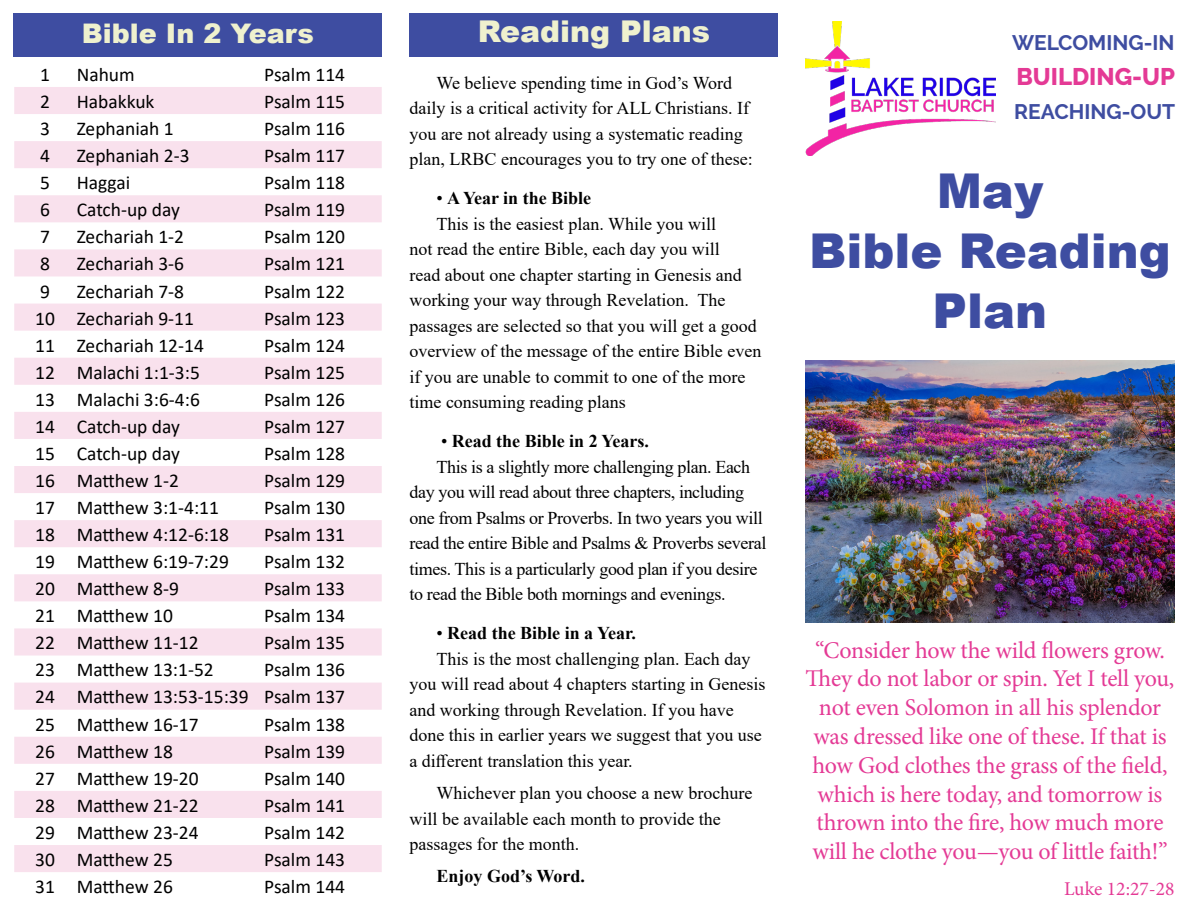
<style>
.page{position:relative;width:1188px;height:918px;background:#fff}
.page>*{position:absolute;margin:0;border:0;box-sizing:border-box;transform-origin:0 0}
.t1{font:900 48px/60px "Arial";color:#3e4da1;text-align:center}
.t2{font:900 30px "Arial";color:#eff1ce}
.t3{font:900 27px "Arial";color:#eff1ce}
.t4{font:24px/28.8px "Minion Pro";letter-spacing:-.015em;color:#e43a95;text-align:center}
.t5{font:800 24px "Raleway";color:#e43a95}
.t6{font:700 21px "Raleway";color:#3e4da1}
.t7{font:19.5px/27px "Calibri";color:#000;text-align:justify}
.t8{font:19.5px "Minion Pro";color:#e43a95}
.t9{font:18px/25.5px "Times New Roman";color:#000;text-align:center}
.t10{font:18px "Times New Roman";letter-spacing:-.02em;color:#000}
.t11{font:700 18px "Times New Roman";color:#000}
.s1{font-weight:400}
</style>
<div class="page">
<div style="left:410px;top:14px;width:368px;height:43px;background:#3e4da1"></div>
<div style="left:14px;top:14px;width:368px;height:43px;background:#3e4da1"></div>
<img style="left:806px;top:21px;width:189px;height:135px">
<img style="left:806px;top:360px;width:368px;height:263px">
<svg style="left:14px;top:87px;width:368px;height:785px;fill:#fae8f1"></svg>
<h3 class="t3" style="left:82px;top:13px;width:234px">Bible In 2 Years</h3>
<p class="t7" style="left:40px;top:61px;width:11px">1</p>
<p class="t7" style="left:77px;top:61px;width:59px">Nahum</p>
<p class="t7" style="left:264px;top:61px;width:82px">Psalm 114</p>
<p class="t7" style="left:40px;top:88px;width:11px">2</p>
<p class="t7" style="left:77px;top:88px;width:79px">Habakkuk</p>
<p class="t7" style="left:264px;top:88px;width:82px">Psalm 115</p>
<p class="t7" style="left:40px;top:115px;width:11px">3</p>
<p class="t7" style="left:77px;top:115px;width:98px">Zephaniah 1</p>
<p class="t7" style="left:264px;top:115px;width:82px">Psalm 116</p>
<p class="t7" style="left:40px;top:142px;width:11px">4</p>
<p class="t7" style="left:77px;top:142px;width:114px">Zephaniah 2-3</p>
<p class="t7" style="left:264px;top:142px;width:82px">Psalm 117</p>
<p class="t7" style="left:40px;top:169px;width:11px">5</p>
<p class="t7" style="left:77px;top:169px;width:55px">Haggai</p>
<p class="t7" style="left:264px;top:169px;width:82px">Psalm 118</p>
<p class="t7" style="left:40px;top:196px;width:11px">6</p>
<p class="t7" style="left:77px;top:196px;width:105px">Catch-up day</p>
<p class="t7" style="left:264px;top:196px;width:82px">Psalm 119</p>
<p class="t7" style="left:40px;top:223px;width:11px">7</p>
<p class="t7" style="left:77px;top:223px;width:109px">Zechariah 1-2</p>
<p class="t7" style="left:264px;top:223px;width:82px">Psalm 120</p>
<p class="t7" style="left:40px;top:250px;width:11px">8</p>
<p class="t7" style="left:77px;top:250px;width:109px">Zechariah 3-6</p>
<p class="t7" style="left:264px;top:250px;width:82px">Psalm 121</p>
<p class="t7" style="left:40px;top:277px;width:11px">9</p>
<p class="t7" style="left:77px;top:277px;width:109px">Zechariah 7-8</p>
<p class="t7" style="left:264px;top:277px;width:82px">Psalm 122</p>
<p class="t7" style="left:35px;top:304px;width:160px">10 Zechariah 9-11</p>
<p class="t7" style="left:264px;top:304px;width:82px">Psalm 123</p>
<p class="t7" style="left:35px;top:331px;width:170px">11 Zechariah 12-14</p>
<p class="t7" style="left:264px;top:331px;width:82px">Psalm 124</p>
<p class="t7" style="left:35px;top:358px;width:166px">12 Malachi 1:1-3:5</p>
<p class="t7" style="left:264px;top:358px;width:82px">Psalm 125</p>
<p class="t7" style="left:35px;top:385px;width:166px">13 Malachi 3:6-4:6</p>
<p class="t7" style="left:264px;top:385px;width:82px">Psalm 126</p>
<p class="t7" style="left:35px;top:412px;width:146px">14 Catch-up day</p>
<p class="t7" style="left:264px;top:412px;width:82px">Psalm 127</p>
<p class="t7" style="left:35px;top:439px;width:146px">15 Catch-up day</p>
<p class="t7" style="left:264px;top:439px;width:82px">Psalm 128</p>
<p class="t7" style="left:35px;top:467px;width:145px">16 Matthew 1-2</p>
<p class="t7" style="left:264px;top:467px;width:82px">Psalm 129</p>
<p class="t7" style="left:35px;top:494px;width:185px">17 Matthew 3:1-4:11</p>
<p class="t7" style="left:264px;top:494px;width:82px">Psalm 130</p>
<p class="t7" style="left:35px;top:521px;width:195px">18 Matthew 4:12-6:18</p>
<p class="t7" style="left:264px;top:521px;width:82px">Psalm 131</p>
<p class="t7" style="left:35px;top:548px;width:195px">19 Matthew 6:19-7:29</p>
<p class="t7" style="left:264px;top:548px;width:82px">Psalm 132</p>
<p class="t7" style="left:35px;top:575px;width:145px">20 Matthew 8-9</p>
<p class="t7" style="left:264px;top:575px;width:82px">Psalm 133</p>
<p class="t7" style="left:35px;top:602px;width:139px">21 Matthew 10</p>
<p class="t7" style="left:264px;top:602px;width:82px">Psalm 134</p>
<p class="t7" style="left:35px;top:629px;width:165px">22 Matthew 11-12</p>
<p class="t7" style="left:264px;top:629px;width:82px">Psalm 135</p>
<p class="t7" style="left:35px;top:656px;width:180px">23 Matthew 13:1-52</p>
<p class="t7" style="left:35px;top:656px;width:311px;text-indent:229px">Psalm 136<br>24 Matthew 13:53-15:39 Psalm 137<br>25 Matthew 16-17</p>
<p class="t7" style="left:264px;top:710px;width:82px">Psalm 138</p>
<p class="t7" style="left:35px;top:737px;width:139px">26 Matthew 18</p>
<p class="t7" style="left:264px;top:737px;width:82px">Psalm 139</p>
<p class="t7" style="left:35px;top:764px;width:165px">27 Matthew 19-20</p>
<p class="t7" style="left:264px;top:764px;width:82px">Psalm 140</p>
<p class="t7" style="left:35px;top:791px;width:165px">28 Matthew 21-22</p>
<p class="t7" style="left:264px;top:791px;width:82px">Psalm 141</p>
<p class="t7" style="left:35px;top:818px;width:165px">29 Matthew 23-24</p>
<p class="t7" style="left:264px;top:818px;width:82px">Psalm 142</p>
<p class="t7" style="left:35px;top:845px;width:139px">30 Matthew 25</p>
<p class="t7" style="left:264px;top:845px;width:82px">Psalm 143</p>
<p class="t7" style="left:35px;top:872px;width:139px">31 Matthew 26</p>
<p class="t7" style="left:264px;top:872px;width:82px">Psalm 144</p>
<h2 class="t2" style="left:478px;top:9px;width:234px">Reading Plans</h2>
<p class="t9" style="left:410px;top:69px;width:345px">We believe spending time in God’s Word<br>daily is a critical activity for ALL Christians. If you are not already using a systematic reading plan, LRBC encourages you to try one of these:</p>
<p class="t11" style="left:436px;top:185px;width:156px"><span class="s1">•</span> A Year in the Bible</p>
<p class="t9" style="left:436px;top:210px;width:281px">This is the easiest plan. While you will</p>
<p class="t9" style="left:410px;top:236px;width:312px">not read the entire Bible, each day you will</p>
<p class="t9" style="left:410px;top:261px;width:334px">read about one chapter starting in Genesis and</p>
<p class="t9" style="left:410px;top:287px;width:318px">working your way through Revelation. The</p>
<p class="t9" style="left:410px;top:312px;width:349px">passages are selected so that you will get a good</p>
<p class="t9" style="left:410px;top:338px;width:353px">overview of the message of the entire Bible even</p>
<p class="t9" style="left:410px;top:363px;width:337px">if you are unable to commit to one of the more</p>
<p class="t9" style="left:410px;top:389px;width:218px">time consuming reading plans</p>
<p class="t11" style="left:441px;top:428px;width:210px"><span class="s1">•</span> Read the Bible in 2 Years.</p>
<p class="t10" style="left:436px;top:454px;width:315px">This is a slightly more challenging plan. Each</p>
<p class="t10" style="left:410px;top:480px;width:336px">day you will read about three chapters, including</p>
<p class="t10" style="left:410px;top:505px;width:355px">one from Psalms or Proverbs. In two years you will</p>
<p class="t10" style="left:410px;top:531px;width:358px">read the entire Bible and Psalms &amp; Proverbs several</p>
<p class="t10" style="left:410px;top:556px;width:349px">times. This is a particularly good plan if you desire</p>
<p class="t10" style="left:410px;top:582px;width:318px">to read the Bible both mornings and evenings.</p>
<p class="t11" style="left:436px;top:620px;width:201px"><span class="s1">•</span> Read the Bible in a Year.</p>
<p class="t9" style="left:436px;top:645px;width:315px">This is the most challenging plan. Each day</p>
<p class="t9" style="left:410px;top:671px;width:357px">you will read about 4 chapters starting in Genesis</p>
<p class="t9" style="left:410px;top:697px;width:326px">and working through Revelation. If you have</p>
<p class="t9" style="left:410px;top:722px;width:354px">done this in earlier years we suggest that you use</p>
<p class="t9" style="left:410px;top:748px;width:225px">a different translation this year.</p>
<p class="t9" style="left:410px;top:780px;width:344px;text-align:left;text-indent:27px">Whichever plan you choose a new brochure will be available each month to provide the passages for the month.</p>
<p class="t11" style="left:436px;top:863px;width:150px">Enjoy God’s Word.</p>
<p class="t6" style="left:1012px;top:31px;width:164px">WELCOMING-IN</p>
<h3 class="t5" style="left:1017px;top:63px;width:160px">BUILDING-UP</h3>
<p class="t6" style="left:1014px;top:100px;width:162px">REACHING-OUT</p>
<h1 class="t1" style="left:809px;top:159px;width:363px">May<br>Bible Reading<br>Plan</h1>
<p class="t4" style="left:806px;top:636px;width:370px">“Consider how the wild flowers grow.<br>They do not labor or spin. Yet I tell you, not even Solomon in all his splendor was dressed like one of these. If that is how God clothes the grass of the field, which is here today, and tomorrow is thrown into the fire, how much more will he clothe you—you of little faith!”</p>
<p class="t8" style="left:1064px;top:876px;width:112px">Luke 12:27-28</p>
</div>
